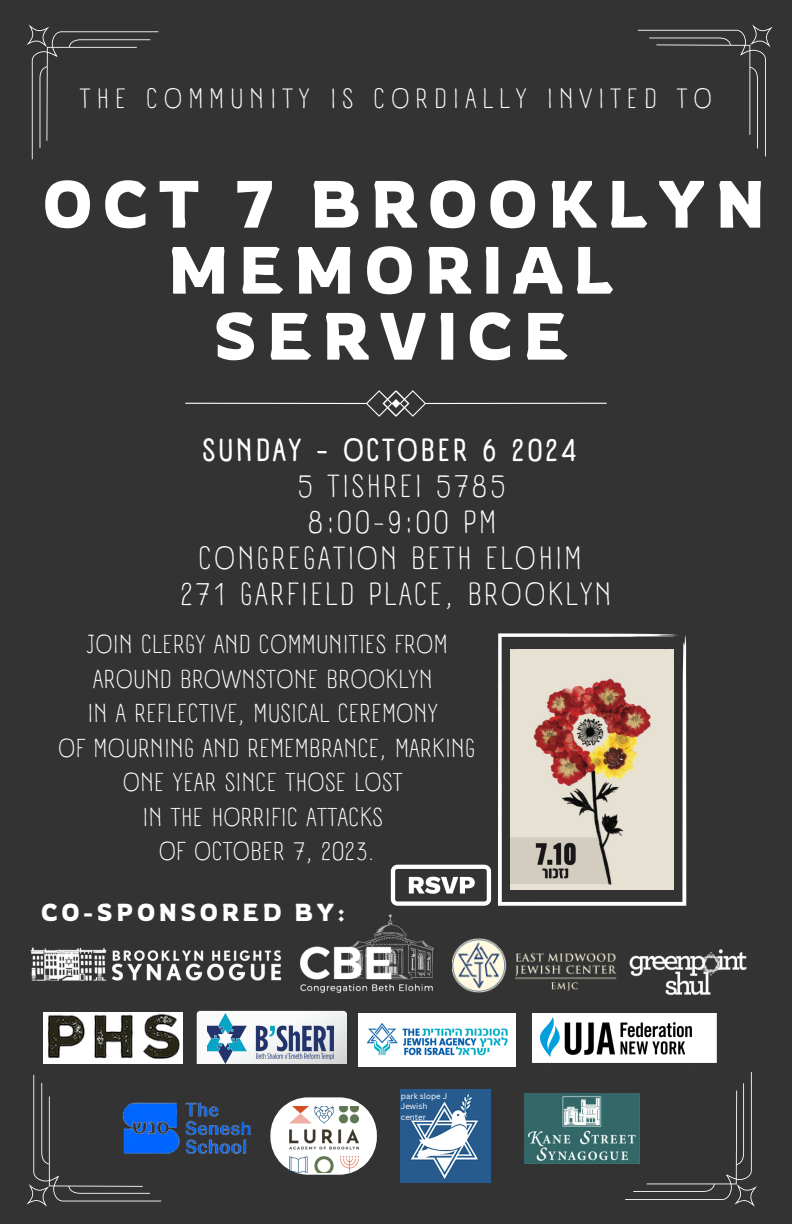
<style>
.page{position:relative;width:792px;height:1224px;background:#333}
.page>*{position:absolute;margin:0;border:0;box-sizing:border-box;transform-origin:0 0}
.t1{font:66px/66px "Rowdies";letter-spacing:.15em;color:#fff;text-align:center}
.t2{font:31.2px/36px "A Day Without Sun Text";letter-spacing:.095em;color:#fff;text-align:center}
.t3{font:27.2px "A Day Without Sun Text";letter-spacing:.245em;color:#fff}
.t4{font:25.2px/34.4px "A Day Without Sun Text";letter-spacing:.04em;color:#fff;text-align:center}
.t5{font:24px "Rowdies";letter-spacing:.15em;color:#fff}
.t6{font:8px "Canva Sans";color:#fff}
.s1{font-weight:700}
</style>
<div class="page">
<svg style="left:26px;top:1075px;width:135px;height:132px"></svg>
<svg style="left:638px;top:24px;width:135px;height:132px"></svg>
<svg style="left:26px;top:24px;width:132px;height:135px"></svg>
<div style="left:532px;top:1014px;width:184px;height:49px;background:#fff"></div>
<svg style="left:625px;top:1072px;width:132px;height:135px"></svg>
<svg style="left:498px;top:633px;width:188px;height:273px"></svg>
<svg style="left:185px;top:390px;width:422px;height:27px"></svg>
<img style="left:30px;top:947px;width:252px;height:34px">
<img style="left:196px;top:1010px;width:151px;height:53px">
<img style="left:207px;top:1014px;width:126px;height:49px">
<img style="left:300px;top:914px;width:134px;height:79px">
<img style="left:453px;top:939px;width:164px;height:54px">
<img style="left:629px;top:949px;width:118px;height:47px">
<img style="left:106px;top:1084px;width:145px;height:84px">
<img style="left:401px;top:1090px;width:90px;height:93px">
<img style="left:524px;top:1093px;width:116px;height:71px">
<svg style="left:270px;top:1097px;width:107px;height:78px"></svg>
<img style="left:289px;top:1107px;width:69px;height:66px">
<img style="left:358px;top:1014px;width:158px;height:52px">
<img style="left:540px;top:1018px;width:152px;height:39px">
<img style="left:510px;top:650px;width:164px;height:240px">
<svg style="left:391px;top:865px;width:100px;height:40px"></svg>
<img style="left:43px;top:1013px;width:140px;height:51px">
<p class="t3" style="left:80px;top:82px;width:633px">THE COMMUNITY IS CORDIALLY INVITED TO</p>
<p class="t1" style="left:43px;top:170px;width:724px">OCT 7 BROOKLYN<br>MEMORIAL<br>SERVICE</p>
<p class="t2" style="left:181px;top:432px;width:432px"><span class="s1">SUNDAY - OCTOBER 6 2024<br></span>5 TISHREI 5785<br>8:00-9:00 PM<br>CONGREGATION BETH ELOHIM<br>271 GARFIELD PLACE, BROOKLYN</p>
<p class="t4" style="left:59px;top:628px;width:418px">JOIN CLERGY AND COMMUNITIES FROM<br>AROUND BROWNSTONE BROOKLYN<br>IN A REFLECTIVE, MUSICAL CEREMONY<br>OF MOURNING AND REMEMBRANCE, MARKING<br>ONE YEAR SINCE THOSE LOST<br>IN THE HORRIFIC ATTACKS<br>OF OCTOBER 7, 2023.</p>
<p class="t5" style="left:41px;top:897px;width:306px">CO-SPONSORED BY:</p>
<p class="t6" style="left:401px;top:1090px;width:48px">park slope J</p>
<p class="t6" style="left:401px;top:1101px;width:28px">Jewish</p>
<p class="t6" style="left:401px;top:1112px;width:27px">center</p>
</div>
